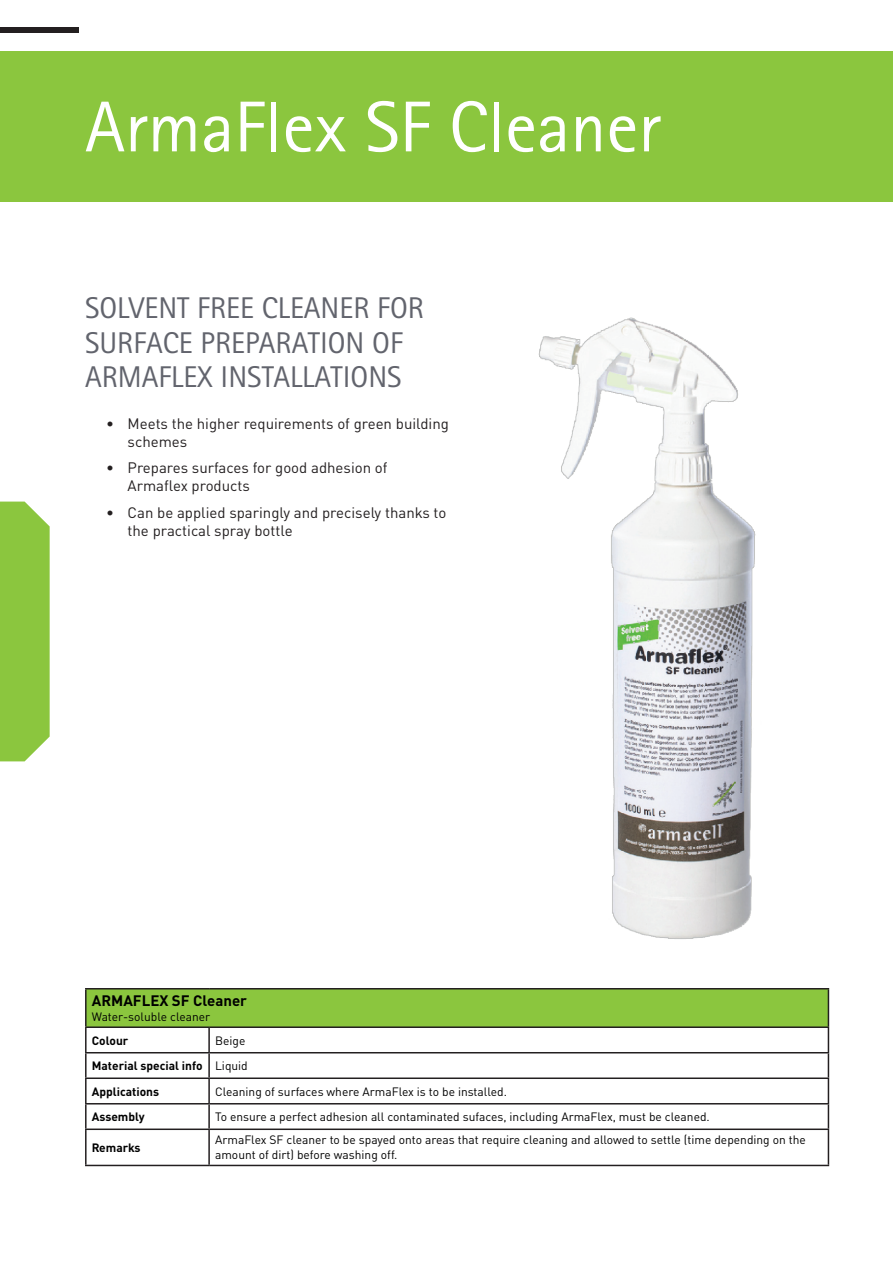
<style>
.page{position:relative;width:893px;height:1263px;background:#fff}
.page>*{position:absolute;margin:0;border:0;box-sizing:border-box;transform-origin:0 0}
.t1{font:72px "Rotis Sans Serif";color:#fff}
.t2{font:30px/34.5px "Rotis Sans Serif Std";color:#62646d}
.t3{font:15px/18px "DIN Pro";color:#231f20}
.Technical_Data{font:700 15px "DIN Pro";color:#000}
.Copytext_Black_1{font:12px/15px "DIN Pro";color:#000}
.Copytext_Black_1-2{font:700 12px "DIN Pro";color:#000}
.Technical_Data-2{font:12px "DIN Pro";color:#000}
</style>
<div class="page">
<div style="left:0;top:28px;width:79px;height:5px;background:#231f20"></div>
<div style="left:0;top:502px;width:50px;height:259px;background:#8bc63e"></div>
<div style="left:86px;top:989px;width:742px;height:38px;background:#8bc63e"></div>
<hr style="left:85px;top:988px;width:124px;height:1px;background:#231f20">
<hr style="left:85px;top:989px;width:2px;height:37px;background:#231f20">
<hr style="left:209px;top:988px;width:620px;height:1px;background:#231f20">
<hr style="left:828px;top:989px;width:1px;height:37px;background:#231f20">
<hr style="left:85px;top:1026px;width:124px;height:2px;background:#231f20">
<hr style="left:85px;top:1028px;width:2px;height:24px;background:#231f20">
<hr style="left:209px;top:1026px;width:620px;height:2px;background:#231f20">
<hr style="left:208px;top:1028px;width:2px;height:24px;background:#231f20">
<hr style="left:85px;top:1052px;width:124px;height:1px;background:#231f20">
<hr style="left:85px;top:1053px;width:2px;height:24px;background:#231f20">
<hr style="left:209px;top:1052px;width:620px;height:1px;background:#231f20">
<hr style="left:208px;top:1053px;width:2px;height:24px;background:#231f20">
<hr style="left:85px;top:1077px;width:124px;height:2px;background:#231f20">
<hr style="left:85px;top:1079px;width:2px;height:24px;background:#231f20">
<hr style="left:209px;top:1077px;width:620px;height:2px;background:#231f20">
<hr style="left:208px;top:1079px;width:2px;height:24px;background:#231f20">
<hr style="left:85px;top:1103px;width:124px;height:1px;background:#231f20">
<hr style="left:85px;top:1104px;width:2px;height:24px;background:#231f20">
<hr style="left:209px;top:1103px;width:620px;height:1px;background:#231f20">
<hr style="left:208px;top:1104px;width:2px;height:24px;background:#231f20">
<svg style="left:828px;top:1028px;width:1px;height:100px"></svg>
<hr style="left:85px;top:1128px;width:124px;height:2px;background:#231f20">
<hr style="left:85px;top:1130px;width:2px;height:35px;background:#231f20">
<hr style="left:209px;top:1128px;width:620px;height:2px;background:#231f20">
<hr style="left:208px;top:1130px;width:2px;height:35px;background:#231f20">
<hr style="left:828px;top:1130px;width:1px;height:35px;background:#231f20">
<hr style="left:85px;top:1165px;width:124px;height:1px;background:#231f20">
<hr style="left:209px;top:1165px;width:620px;height:1px;background:#231f20">
<div style="left:0;top:51px;width:893px;height:151px;background:#8bc63e"></div>
<img style="left:538px;top:317px;width:218px;height:622px">
<p class="t1" style="left:85px;top:85px;width:577px">ArmaFlex SF Cleaner</p>
<p class="t2" style="left:85px;top:291px;width:340px">SOLVENT FREE CLEANER FOR<br>SURFACE PREPARATION OF<br>ARMAFLEX INSTALLATIONS</p>
<p class="t3" style="left:128px;top:413px;width:323px;text-indent:-21px">• Meets the higher requirements of green building schemes</p>
<p class="t3" style="left:128px;top:457px;width:262px;text-indent:-21px">• Prepares surfaces for good adhesion of<br>Armaflex products</p>
<p class="t3" style="left:128px;top:502px;width:320px;text-indent:-21px">• Can be applied sparingly and precisely thanks to the practical spray bottle</p>
<p class="Technical_Data" style="left:92px;top:988px;width:157px">ARMAFLEX SF Cleaner</p>
<p class="Technical_Data-2" style="left:92px;top:1007px;width:120px">Water-soluble cleaner</p>
<p class="Copytext_Black_1-2" style="left:92px;top:1030px;width:38px">Colour</p>
<p class="Copytext_Black_1" style="left:215px;top:1031px;width:32px">Beige</p>
<p class="Copytext_Black_1-2" style="left:92px;top:1056px;width:112px">Material special info</p>
<p class="Copytext_Black_1" style="left:215px;top:1057px;width:34px">Liquid</p>
<p class="Copytext_Black_1-2" style="left:92px;top:1081px;width:69px">Applications</p>
<p class="Copytext_Black_1" style="left:215px;top:1082px;width:293px">Cleaning of surfaces where ArmaFlex is to be installed.</p>
<p class="Copytext_Black_1-2" style="left:92px;top:1107px;width:54px">Assembly</p>
<p class="Copytext_Black_1" style="left:215px;top:1108px;width:496px">To ensure a perfect adhesion all contaminated sufaces, including ArmaFlex, must be cleaned.</p>
<p class="Copytext_Black_1-2" style="left:92px;top:1137px;width:50px">Remarks</p>
<p class="Copytext_Black_1" style="left:215px;top:1131px;width:592px">ArmaFlex SF cleaner to be spayed onto areas that require cleaning and allowed to settle (time depending on the amount of dirt) before washing off.</p>
</div>
